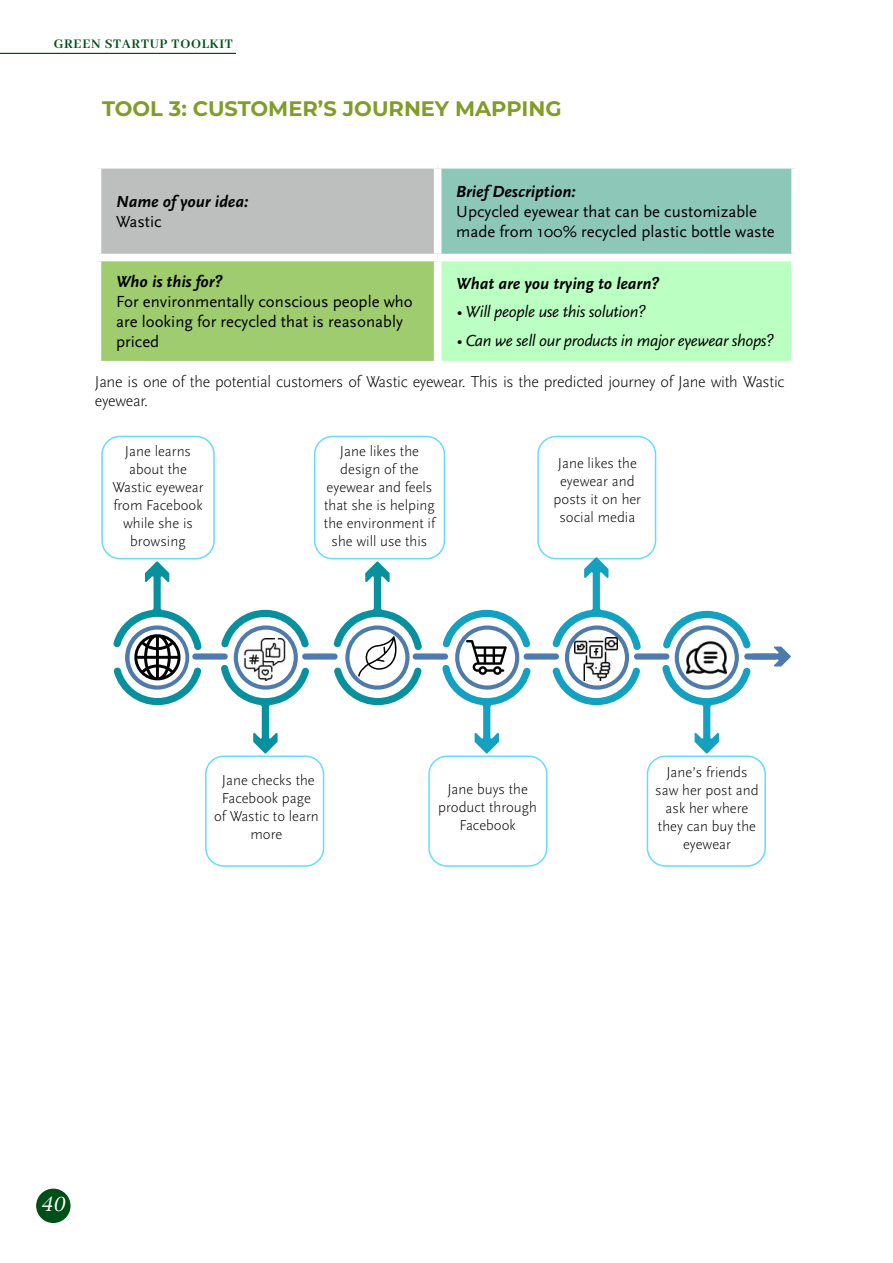
<style>
.page{position:relative;width:893px;height:1263px;background:#fff}
.page>*{position:absolute;margin:0;border:0;box-sizing:border-box;transform-origin:0 0}
.t1{font:700 21px "Montserrat";color:#809c29}
.t2{font:italic 19.5px "Lucida Bright";color:#fff}
.t3{font:16.8px/20.1px "Scala Sans";color:#000}
.t4{font:italic 700 16.8px "Scala Sans";color:#000}
.t5{font:16.8px "Scala Sans Regular LF Italic";letter-spacing:-.02em;color:#000}
.t6{font:300 16.5px/19.2px "Scala Sans";letter-spacing:-.02em;color:#000}
.t7{font:300 15px/18px "Scala Sans";color:#000;text-align:center}
.t8{font:700 14.55px "Abhaya Libre";letter-spacing:.05em;color:#004f18}
</style>
<div class="page">
<div style="left:36px;top:1188px;width:35px;height:35px;background:#004f18;border-radius:50%"></div>
<hr style="left:0;top:53px;width:236px;height:1px;background:#004f18">
<div style="left:101px;top:436px;width:114px;height:123px;border:2px solid #66dbfc;border-radius:18px"></div>
<div style="left:314px;top:436px;width:131px;height:123px;border:2px solid #66dbfc;border-radius:18px"></div>
<div style="left:537px;top:436px;width:119px;height:123px;border:2px solid #66dbfc;border-radius:18px"></div>
<div style="left:205px;top:755px;width:119px;height:112px;border:2px solid #66dbfc;border-radius:18px"></div>
<div style="left:428px;top:755px;width:119px;height:112px;border:2px solid #66dbfc;border-radius:18px"></div>
<div style="left:647px;top:755px;width:119px;height:112px;border:2px solid #66dbfc;border-radius:18px"></div>
<svg style="left:552px;top:557px;width:89px;height:148px"></svg>
<div style="left:634px;top:653px;width:35px;height:7px;background:#4f7bac;border-radius:3px"></div>
<div style="left:524px;top:653px;width:35px;height:7px;background:#4f7bac;border-radius:3px"></div>
<div style="left:413px;top:653px;width:35px;height:7px;background:#4f7bac;border-radius:3px"></div>
<div style="left:302px;top:653px;width:36px;height:7px;background:#4f7bac;border-radius:3px"></div>
<div style="left:192px;top:653px;width:36px;height:7px;background:#4f7bac;border-radius:3px"></div>
<svg style="left:662px;top:611px;width:129px;height:143px"></svg>
<svg style="left:221px;top:610px;width:88px;height:144px"></svg>
<div style="left:97px;top:165px;width:341px;height:93px;background:#bdbfbf"></div>
<div style="left:438px;top:165px;width:357px;height:93px;background:#8cc7b8"></div>
<div style="left:97px;top:258px;width:341px;height:107px;background:#9ecc6e"></div>
<div style="left:438px;top:258px;width:357px;height:107px;background:#bbffc2"></div>
<div style="left:94px;top:161px;width:344px;height:8px;background:#fff"></div>
<div style="left:94px;top:169px;width:7px;height:85px;background:#fff"></div>
<div style="left:438px;top:161px;width:361px;height:8px;background:#fff"></div>
<div style="left:434px;top:169px;width:7px;height:85px;background:#fff"></div>
<div style="left:791px;top:169px;width:8px;height:85px;background:#fff"></div>
<div style="left:94px;top:254px;width:344px;height:7px;background:#fff"></div>
<div style="left:94px;top:261px;width:7px;height:100px;background:#fff"></div>
<div style="left:438px;top:254px;width:361px;height:7px;background:#fff"></div>
<div style="left:434px;top:261px;width:7px;height:100px;background:#fff"></div>
<div style="left:791px;top:261px;width:8px;height:100px;background:#fff"></div>
<div style="left:94px;top:361px;width:344px;height:7px;background:#fff"></div>
<div style="left:438px;top:361px;width:361px;height:7px;background:#fff"></div>
<svg style="left:113px;top:561px;width:89px;height:144px"></svg>
<img style="left:244px;top:638px;width:42px;height:42px">
<svg style="left:333px;top:561px;width:89px;height:144px"></svg>
<svg style="left:442px;top:610px;width:89px;height:144px"></svg>
<img style="left:574px;top:637px;width:43px;height:43px">
<img style="left:686px;top:637px;width:40px;height:40px">
<p class="t8" style="left:54px;top:36px;width:181px">GREEN STARTUP TOOLKIT</p>
<h1 class="t1" style="left:102px;top:93px;width:461px">TOOL 3: CUSTOMER’S JOURNEY MAPPING</h1>
<p class="t4" style="left:116px;top:193px;width:134px">Name of your idea:</p>
<p class="t3" style="left:116px;top:212px;width:47px">Wastic</p>
<p class="t4" style="left:116px;top:273px;width:108px">Who is this for?</p>
<p class="t3" style="left:116px;top:292px;width:298px">For environmentally conscious people who are looking for recycled that is reasonably priced</p>
<p class="t4" style="left:456px;top:183px;width:121px">Brief Description:</p>
<p class="t3" style="left:456px;top:202px;width:320px">Upcycled eyewear that can be customizable made from 100% recycled plastic bottle waste</p>
<p class="t4" style="left:456px;top:274px;width:205px">What are you trying to learn?</p>
<p class="t5" style="left:457px;top:303px;width:191px">• Will people use this solution?</p>
<p class="t5" style="left:457px;top:331px;width:319px">• Can we sell our products in major eyewear shops?</p>
<p class="t6" style="left:95px;top:372px;width:691px">Jane is one of the potential customers of Wastic eyewear. This is the predicted journey of Jane with Wastic eyewear.</p>
<p class="t7" style="left:112px;top:442px;width:93px">Jane learns about the<br>Wastic eyewear from Facebook while she is browsing</p>
<p class="t7" style="left:324px;top:442px;width:113px">Jane likes the design of the eyewear and feels that she is helping the environment if she will use this</p>
<p class="t7" style="left:554px;top:454px;width:89px">Jane likes the eyewear and posts it on her social media</p>
<p class="t7" style="left:214px;top:771px;width:106px">Jane checks the<br>Facebook page of Wastic to learn more</p>
<p class="t7" style="left:438px;top:780px;width:100px">Jane buys the product through<br>Facebook</p>
<p class="t7" style="left:655px;top:763px;width:105px">Jane’s friends saw her post and ask her where they can buy the eyewear</p>
<h2 class="t2" style="left:41px;top:1193px;width:25px">40</h2>
</div>
